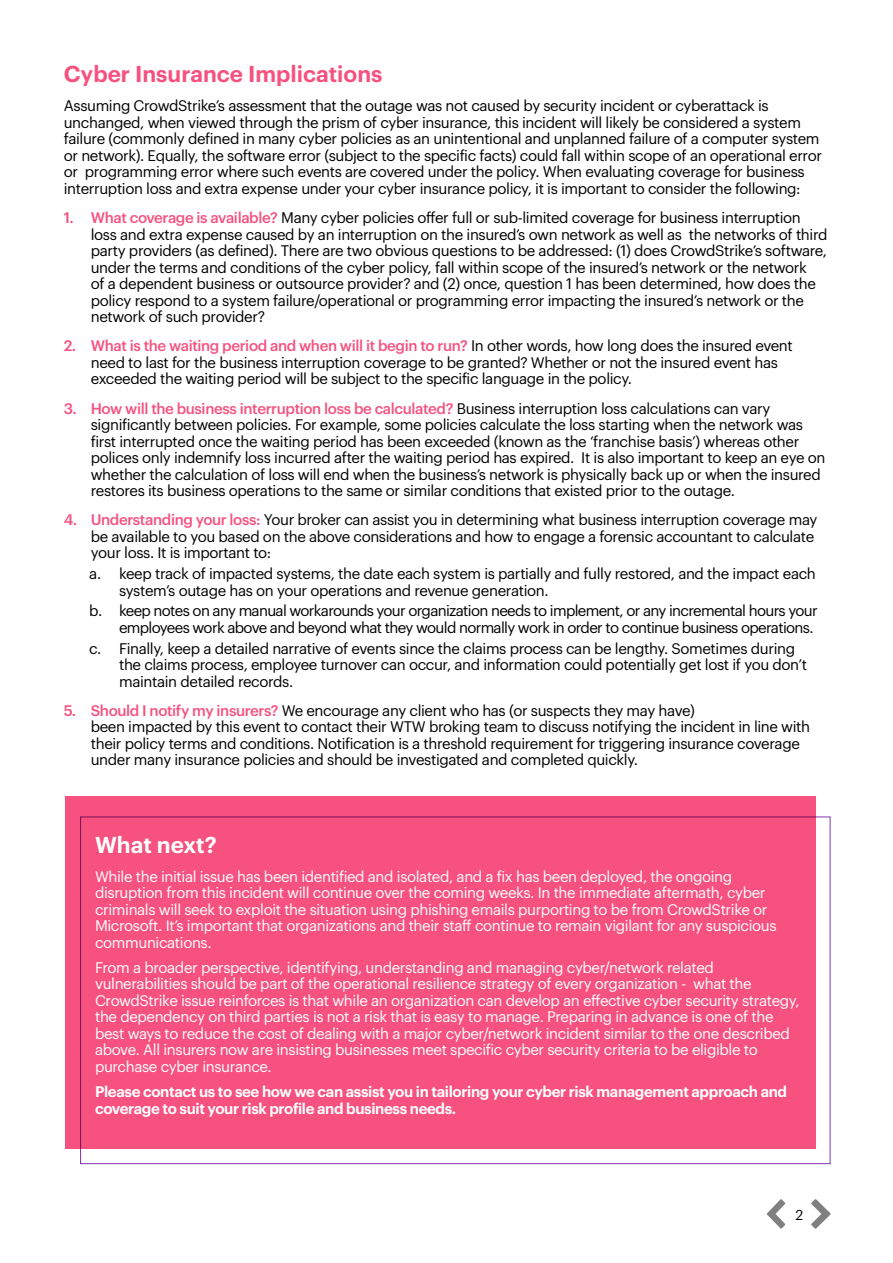
<style>
.page{position:relative;width:893px;height:1263px;background:#fff}
.page>*{position:absolute;margin:0;border:0;box-sizing:border-box;transform-origin:0 0}
.t1{font:600 22.5px "Graphik";color:#f6517f}
.t2{font:600 22.5px "Graphik";color:#fff}
.t3{font:15px/16.5px "Graphik";letter-spacing:-.025em;color:#000}
.t4{font:15px/16.5px "Graphik";letter-spacing:-.025em;color:#fff}
.t5{font:15px/16.5px "Graphik";letter-spacing:-.045em;color:#000;text-align:right}
.t6{font:600 15px/16.5px "Graphik";letter-spacing:-.025em;color:#fff}
.t7{font:14.1px "Graphik";color:#000}
.s1{font-weight:500;color:#f6517f}
</style>
<div class="page">
<svg style="left:767px;top:1199px;width:18px;height:29px"></svg>
<svg style="left:811px;top:1199px;width:19px;height:29px"></svg>
<div style="left:65px;top:796px;width:751px;height:352px;background:#f6517f"></div>
<h1 class="t1" style="left:64px;top:57px;width:320px">Cyber Insurance Implications</h1>
<p class="t3" style="left:64px;top:96px;width:760px">Assuming CrowdStrike’s assessment that the outage was not caused by security incident or cyberattack is unchanged, when viewed through the prism of cyber insurance, this incident will likely be considered a system failure (commonly defined in many cyber policies as an unintentional and unplanned failure of a computer system or network). Equally, the software error (subject to the specific facts) could fall within scope of an operational error or programming error where such events are covered under the policy. When evaluating coverage for business interruption loss and extra expense under your cyber insurance policy, it is important to consider the following:</p>
<p class="t3" style="left:91px;top:208px;width:738px;text-indent:-27px"><span class="s1">1. What coverage is available?</span> Many cyber policies offer full or sub-limited coverage for business interruption loss and extra expense caused by an interruption on the insured’s own network as well as the networks of third party providers (as defined). There are two obvious questions to be addressed: (1) does CrowdStrike’s software, under the terms and conditions of the cyber policy, fall within scope of the insured’s network or the network<br>of a dependent business or outsource provider? and (2) once, question 1 has been determined, how does the policy respond to a system failure/operational or programming error impacting the insured’s network or the network of such provider?</p>
<p class="t3" style="left:91px;top:336px;width:704px;text-indent:-27px"><span class="s1">2. What is the waiting period and when will it begin to run?</span> In other words, how long does the insured event need to last for the business interruption coverage to be granted? Whether or not the insured event has exceeded the waiting period will be subject to the specific language in the policy.</p>
<p class="t3" style="left:91px;top:399px;width:736px;text-indent:-27px"><span class="s1">3. How will the business interruption loss be calculated?</span> Business interruption loss calculations can vary significantly between policies. For example, some policies calculate the loss starting when the network was first interrupted once the waiting period has been exceeded (known as the ‘franchise basis’) whereas other polices only indemnify loss incurred after the waiting period has expired. It is also important to keep an eye on whether the calculation of loss will end when the business’s network is physically back up or when the insured restores its business operations to the same or similar conditions that existed prior to the outage.</p>
<p class="t3" style="left:91px;top:510px;width:728px;text-indent:-27px"><span class="s1">4. Understanding your loss:</span> Your broker can assist you in determining what business interruption coverage may be available to you based on the above considerations and how to engage a forensic accountant to calculate your loss. It is important to:</p>
<p class="t3" style="left:119px;top:564px;width:698px;text-indent:-30px">a. keep track of impacted systems, the date each system is partially and fully restored, and the impact each system’s outage has on your operations and revenue generation.</p>
<p class="t5" style="left:89px;top:601px;width:730px">b. keep notes on any manual workarounds your organization needs to implement, or any incremental hours your employees work above and beyond what they would normally work in order to continue business operations.</p>
<p class="t3" style="left:119px;top:639px;width:689px;text-indent:-30px">c. Finally, keep a detailed narrative of events since the claims process can be lengthy. Sometimes during the claims process, employee turnover can occur, and information could potentially get lost if you don’t maintain detailed records.</p>
<p class="t3" style="left:91px;top:701px;width:721px;text-indent:-27px"><span class="s1">5. Should I notify my insurers?</span> We encourage any client who has (or suspects they may have)<br>been impacted by this event to contact their WTW broking team to discuss notifying the incident in line with their policy terms and conditions. Notification is a threshold requirement for triggering insurance coverage under many insurance policies and should be investigated and completed quickly.</p>
<h1 class="t2" style="left:95px;top:827px;width:123px">What next?</h1>
<p class="t4" style="left:95px;top:867px;width:683px">While the initial issue has been identified and isolated, and a fix has been deployed, the ongoing disruption from this incident will continue over the coming weeks. In the immediate aftermath, cyber criminals will seek to exploit the situation using phishing emails purporting to be from CrowdStrike or Microsoft. It’s important that organizations and their staff continue to remain vigilant for any suspicious communications.</p>
<p class="t4" style="left:95px;top:958px;width:706px">From a broader perspective, identifying, understanding and managing cyber/network related vulnerabilities should be part of the operational resilience strategy of every organization - what the CrowdStrike issue reinforces is that while an organization can develop an effective cyber security strategy, the dependency on third parties is not a risk that is easy to manage. Preparing in advance is one of the best ways to reduce the cost of dealing with a major cyber/network incident similar to the one described above. All insurers now are insisting businesses meet specific cyber security criteria to be eligible to purchase cyber insurance.</p>
<p class="t6" style="left:95px;top:1082px;width:694px">Please contact us to see how we can assist you in tailoring your cyber risk management approach and coverage to suit your risk profile and business needs.</p>
<p class="t7" style="left:795px;top:1205px;width:9px">2</p>
</div>
